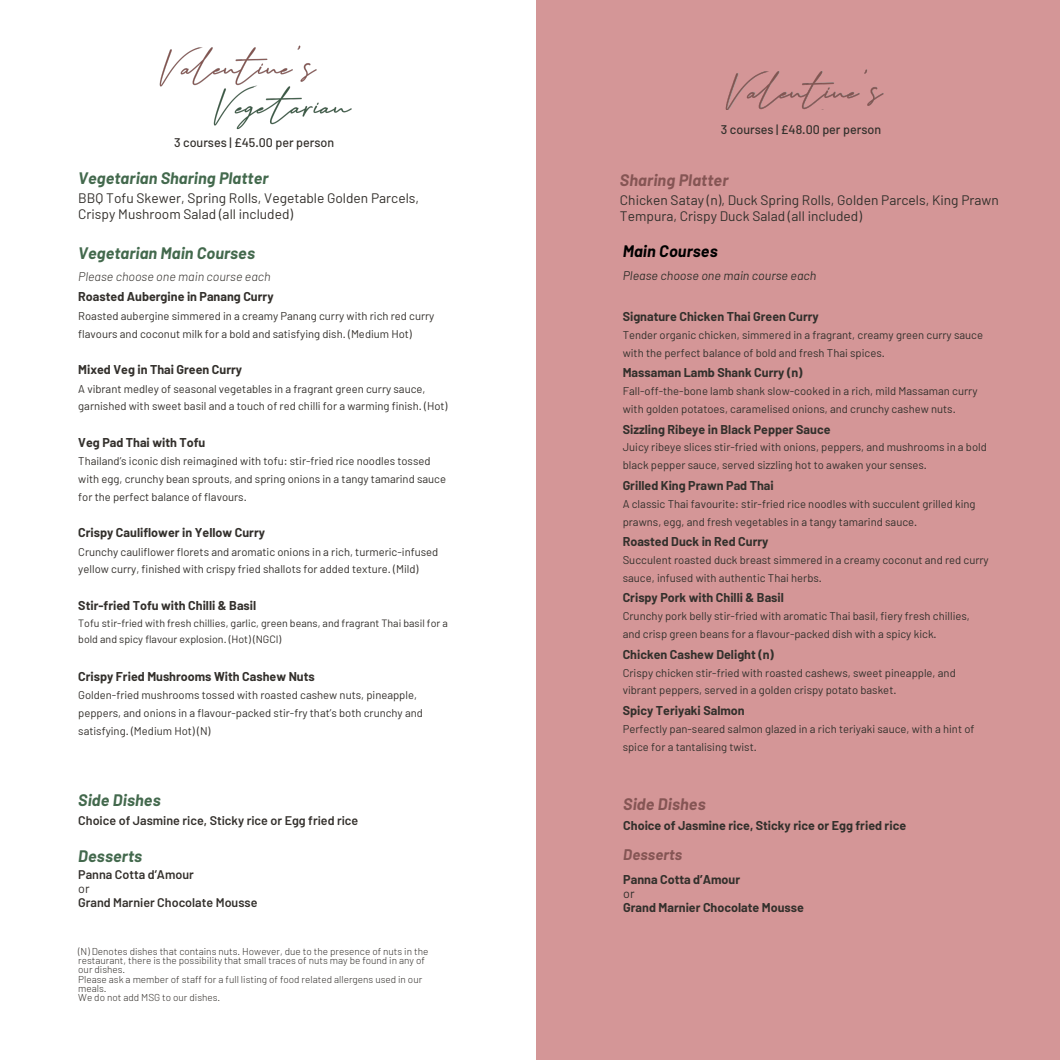
<style>
.page{position:relative;width:1060px;height:1060px;background:#fff}
.page>*{position:absolute;margin:0;border:0;box-sizing:border-box;transform-origin:0 0}
.t1{font:italic 700 16.25px "Barlow";letter-spacing:.005em;color:#43694d}
.t2{font:italic 700 16.25px "Barlow";letter-spacing:.01em;color:#855554}
.t3{font:italic 700 16.25px "Barlow";letter-spacing:.01em;color:#000}
.t4{font:italic 700 15px "Barlow";letter-spacing:.01em;color:#855554}
.t5{font:13.75px/16px "Barlow";color:#33302c}
.t6{font:700 12.5px/14px "Barlow";color:#33302c}
.t7{font:600 12.5px/14px "Barlow";color:#33302c}
.t8{font:italic 300 12.5px/20.4px "Barlow";color:#33302c}
.t9{font:500 12.5px "Barlow";color:#33302c}
.t10{font:italic 12.5px "Barlow";color:#33302c}
.t11{font:11.25px/17.8px "Barlow";color:#33302c}
.t12{font:10.62px/16.9px "Barlow";color:#33302c}
.t13{font:300 10px/9.4px "Barlow";color:#33302c}
.s1{font-weight:700;font-style:normal}
.s2{font-weight:400}
</style>
<div class="page">
<div style="left:536px;top:0;width:523px;height:1059px;background:#d49697"></div>
<img style="left:159px;top:45px;width:193px;height:85px">
<img style="left:725px;top:69px;width:159px;height:40px">
<h1 class="t9" style="left:174px;top:134px;width:162px">3 courses | £45.00 per person</h1>
<h4 class="t1" style="left:78px;top:168px;width:192px">Vegetarian Sharing Platter</h4>
<h4 class="t5" style="left:78px;top:189px;width:342px">BBQ Tofu Skewer, Spring Rolls, Vegetable Golden Parcels,<br>Crispy Mushroom Salad (all included)</h4>
<h3 class="t1" style="left:78px;top:243px;width:178px">Vegetarian Main Courses</h3>
<h3 class="t8" style="left:78px;top:266px;width:197px">Please choose one main course each<br><span class="s1">Roasted Aubergine in Panang Curry</span></h3>
<h3 class="t11" style="left:78px;top:307px;width:358px">Roasted aubergine simmered in a creamy Panang curry with rich red curry flavours and coconut milk for a bold and satisfying dish. (Medium Hot)</h3>
<p class="t6" style="left:78px;top:362px;width:165px">Mixed Veg in Thai Green Curry</p>
<p class="t11" style="left:78px;top:379px;width:371px">A vibrant medley of seasonal vegetables in a fragrant green curry sauce, garnished with sweet basil and a touch of red chilli for a warming finish. (Hot)</p>
<p class="t6" style="left:78px;top:435px;width:129px">Veg Pad Thai with Tofu</p>
<p class="t11" style="left:78px;top:452px;width:369px">Thailand’s iconic dish reimagined with tofu: stir-fried rice noodles tossed with egg, crunchy bean sprouts, and spring onions in a tangy tamarind sauce for the perfect balance of flavours.</p>
<h2 class="t6" style="left:78px;top:525px;width:188px">Crispy Cauliflower in Yellow Curry</h2>
<h2 class="t11" style="left:78px;top:542px;width:361px">Crunchy cauliflower florets and aromatic onions in a rich, turmeric-infused yellow curry, finished with crispy fried shallots for added texture. (Mild)</h2>
<h3 class="t6" style="left:78px;top:597px;width:179px">Stir-fried Tofu with Chilli &amp; Basil</h3>
<h3 class="t12" style="left:78px;top:614px;width:371px">Tofu stir-fried with fresh chillies, garlic, green beans, and fragrant Thai basil for a bold and spicy flavour explosion. (Hot) (NGCI)</h3>
<h3 class="t6" style="left:78px;top:668px;width:238px">Crispy Fried Mushrooms With Cashew Nuts</h3>
<h3 class="t11" style="left:78px;top:685px;width:346px">Golden-fried mushrooms tossed with roasted cashew nuts, pineapple, peppers, and onions in a flavour-packed stir-fry that’s both crunchy and satisfying. (Medium Hot) (N)</h3>
<h2 class="t1" style="left:78px;top:789px;width:84px">Side Dishes</h2>
<h2 class="t7" style="left:78px;top:812px;width:281px">Choice of Jasmine rice, Sticky rice or Egg fried rice</h2>
<h4 class="t1" style="left:78px;top:845px;width:65px">Desserts</h4>
<h4 class="t7" style="left:78px;top:866px;width:181px">Panna Cotta d’Amour<br><span class="s2">or<br></span>Grand Marnier Chocolate Mousse</h4>
<h2 class="t13" style="left:78px;top:945px;width:351px">(N) Denotes dishes that contains nuts. However, due to the presence of nuts in the restaurant, there is the possibility that small traces of nuts may be found in any of our dishes.<br>Please ask a member of staff for a full listing of food related allergens used in our meals.<br>We do not add MSG to our dishes.</h2>
<h4 class="t9" style="left:720px;top:121px;width:162px">3 courses | £48.00 per person</h4>
<h3 class="t2" style="left:620px;top:170px;width:110px">Sharing Platter</h3>
<h3 class="t5" style="left:620px;top:191px;width:380px">Chicken Satay (n), Duck Spring Rolls, Golden Parcels, King Prawn<br>Tempura, Crispy Duck Salad (all included)</h3>
<p class="t3" style="left:622px;top:241px;width:96px">Main Courses</p>
<p class="t10" style="left:622px;top:267px;width:195px">Please choose one main course each</p>
<h2 class="t6" style="left:622px;top:309px;width:198px">Signature Chicken Thai Green Curry</h2>
<h2 class="t11" style="left:622px;top:325px;width:362px">Tender organic chicken, simmered in a fragrant, creamy green curry sauce with the perfect balance of bold and fresh Thai spices.</h2>
<h2 class="t6" style="left:622px;top:365px;width:181px">Massaman Lamb Shank Curry (n)</h2>
<h2 class="t11" style="left:622px;top:382px;width:356px">Fall-off-the-bone lamb shank slow-cooked in a rich, mild Massaman curry with golden potatoes, caramelised onions, and crunchy cashew nuts.</h2>
<h2 class="t6" style="left:622px;top:421px;width:209px">Sizzling Ribeye in Black Pepper Sauce</h2>
<h2 class="t11" style="left:622px;top:438px;width:366px">Juicy ribeye slices stir-fried with onions, peppers, and mushrooms in a bold black pepper sauce, served sizzling hot to awaken your senses.</h2>
<h2 class="t6" style="left:622px;top:478px;width:152px">Grilled King Prawn Pad Thai</h2>
<h2 class="t11" style="left:622px;top:494px;width:354px">A classic Thai favourite: stir-fried rice noodles with succulent grilled king prawns, egg, and fresh vegetables in a tangy tamarind sauce.</h2>
<h2 class="t6" style="left:622px;top:534px;width:147px">Roasted Duck in Red Curry</h2>
<h2 class="t11" style="left:622px;top:550px;width:367px">Succulent roasted duck breast simmered in a creamy coconut and red curry sauce, infused with authentic Thai herbs.</h2>
<h2 class="t6" style="left:622px;top:590px;width:163px">Crispy Pork with Chilli &amp; Basil</h2>
<h2 class="t11" style="left:622px;top:607px;width:348px">Crunchy pork belly stir-fried with aromatic Thai basil, fiery fresh chillies, and crisp green beans for a flavour-packed dish with a spicy kick.</h2>
<h2 class="t6" style="left:622px;top:646px;width:153px">Chicken Cashew Delight (n)</h2>
<h2 class="t11" style="left:622px;top:663px;width:334px">Crispy chicken stir-fried with roasted cashews, sweet pineapple, and vibrant peppers, served in a golden crispy potato basket.</h2>
<h2 class="t6" style="left:622px;top:703px;width:123px">Spicy Teriyaki Salmon</h2>
<h2 class="t11" style="left:622px;top:719px;width:353px">Perfectly pan-seared salmon glazed in a rich teriyaki sauce, with a hint of spice for a tantalising twist.</h2>
<h4 class="t2" style="left:623px;top:793px;width:84px">Side Dishes</h4>
<h4 class="t6" style="left:623px;top:817px;width:284px">Choice of Jasmine rice, Sticky rice or Egg fried rice</h4>
<h4 class="t4" style="left:623px;top:844px;width:60px">Desserts</h4>
<h4 class="t6" style="left:623px;top:872px;width:182px">Panna Cotta d’Amour<br><span class="s2">or<br></span>Grand Marnier Chocolate Mousse</h4>
</div>
